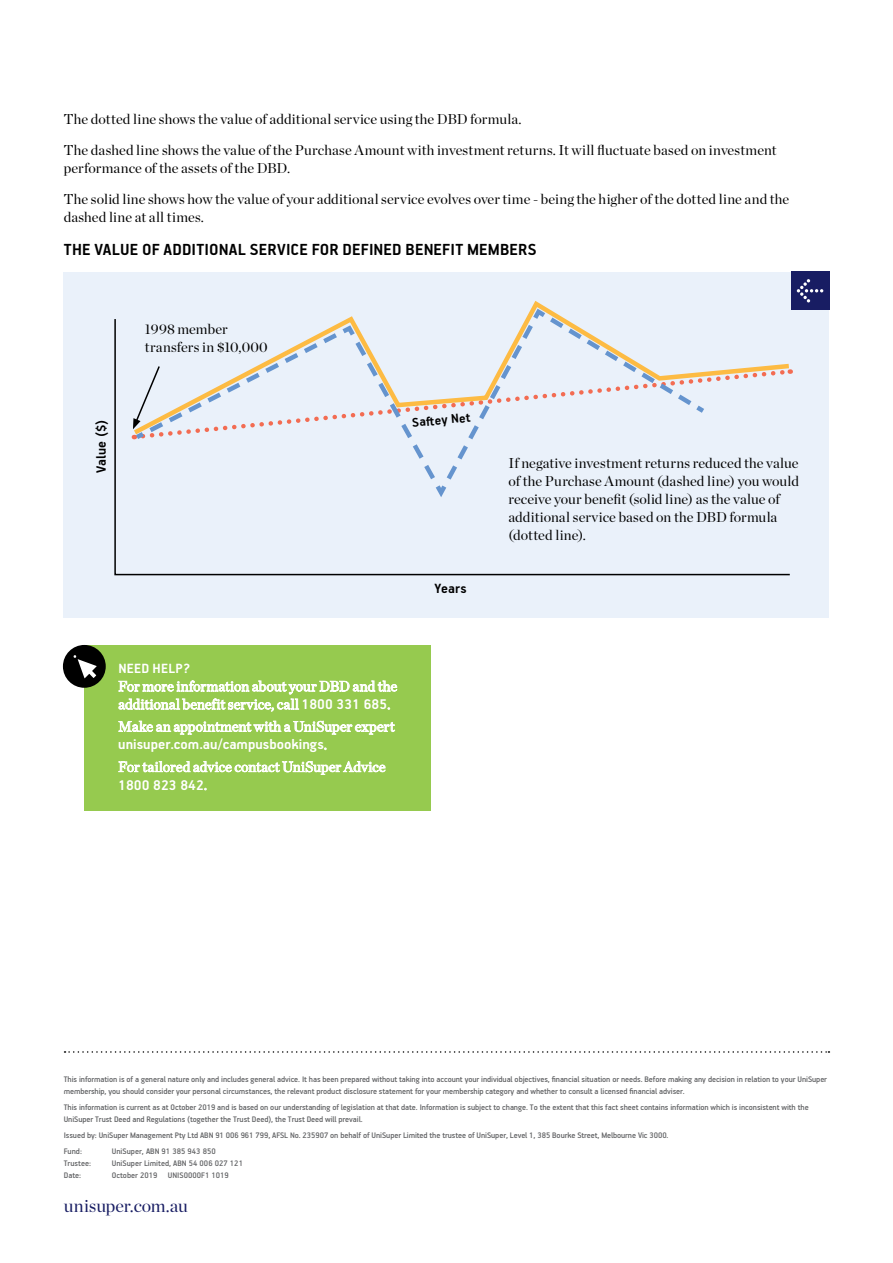
<style>
.page{position:relative;width:893px;height:1263px;background:#fff}
.page>*{position:absolute;margin:0;border:0;box-sizing:border-box;transform-origin:0 0}
.t1{font:700 18px "PF Handbook Pro";letter-spacing:.01em;color:#000}
.t2{font:18px "Chronicle Display";color:#181d63}
.t3{font:700 15.75px "PF Handbook Pro";color:#fff}
.t4{font:700 15px "PF Handbook Pro";letter-spacing:.01em;color:#000}
.t5{font:700 15px "PF Handbook Pro";letter-spacing:.02em;color:#fff}
.t6{font:14.25px/18px "Chronicle Display";letter-spacing:.005em;color:#000}
.t7{font:14.25px/18px "Chronicle Display";letter-spacing:.005em;color:#fff}
.t8{font:700 14.25px "PF Handbook Pro";color:#000}
.t9{font:500 9px/12px "PF Handbook Pro";letter-spacing:-.01em;color:#636466}
.s1{font-family:"PF Handbook Pro";font-weight:700;font-size:15.75px}
.s2{font-family:"Chronicle Display";font-weight:400;font-size:14.25px}
</style>
<div class="page">
<svg style="left:65px;top:1051px;width:764px;height:2px"></svg>
<div style="left:84px;top:645px;width:346px;height:166px;background:#96ca4f"></div>
<svg style="left:119px;top:681px;width:278px;height:30px"></svg>
<svg style="left:119px;top:721px;width:276px;height:13px"></svg>
<svg style="left:119px;top:761px;width:266px;height:13px"></svg>
<div style="left:63px;top:645px;width:43px;height:43px;background:#000;border-radius:50%"></div>
<svg style="left:73px;top:655px;width:24px;height:23px"></svg>
<div style="left:64px;top:272px;width:765px;height:345px;background:#eaf1fa"></div>
<svg style="left:114px;top:319px;width:676px;height:257px"></svg>
<svg style="left:131px;top:438px;width:578px;height:64px"></svg>
<svg style="left:129px;top:301px;width:664px;height:137px"></svg>
<div style="left:791px;top:272px;width:38px;height:38px;background:#181d63"></div>
<svg style="left:797px;top:279px;width:26px;height:23px"></svg>
<h3 class="t6" style="left:64px;top:103px;width:714px;line-height:30.8px">The dotted line shows the value of additional service using the DBD formula.<br>The dashed line shows the value of the Purchase Amount with investment returns. It will fluctuate based on investment</h3>
<h3 class="t6" style="left:64px;top:151px;width:727px;line-height:30.8px">performance of the assets of the DBD.<br>The solid line shows how the value of your additional service evolves over time - being the higher of the dotted line and the</h3>
<h3 class="t6" style="left:64px;top:207px;width:142px">dashed line at all times.</h3>
<h1 class="t1" style="left:64px;top:239px;width:474px">THE VALUE OF ADDITIONAL SERVICE FOR DEFINED BENEFIT MEMBERS</h1>
<h3 class="t4" style="left:92px;top:473px;width:55px;rotate:-90deg">Value ($)</h3>
<h3 class="t6" style="left:145px;top:319px;width:124px">1998 member transfers in $10,000</h3>
<h3 class="t8" style="left:411px;top:414px;width:60px;rotate:-5deg">Saft ey Net</h3>
<h3 class="t5" style="left:118px;top:659px;width:74px">NEED HELP?</h3>
<h3 class="t7" style="left:118px;top:676px;width:280px">For more information about your DBD and the additional benefit service, call <span class="s1">1800 331 685</span>.</h3>
<h3 class="t7" style="left:118px;top:716px;width:278px">Make an appointment with a UniSuper expert</h3>
<h2 class="t3" style="left:118px;top:735px;width:210px">unisuper.com.au/campusbookings<span class="s2">.</span></h2>
<h3 class="t7" style="left:118px;top:757px;width:269px">For tailored advice contact UniSuper Advice</h3>
<h2 class="t3" style="left:118px;top:775px;width:90px">1800 823 842<span class="s2">.</span></h2>
<h3 class="t4" style="left:434px;top:579px;width:34px">Years</h3>
<h3 class="t6" style="left:508px;top:453px;width:292px">If negative investment returns reduced the value of the Purchase Amount (dashed line) you would receive your benefit (solid line) as the value of additional service based on the DBD formula (dotted line).</h3>
<p class="t9" style="left:64px;top:1072px;width:765px">This information is of a general nature only and includes general advice. It has been prepared without taking into account your individual objectives, financial situation or needs. Before making any decision in relation to your UniSuper membership, you should consider your personal circumstances, the relevant product disclosure statement for your membership category and whether to consult a licensed financial adviser.</p>
<p class="t9" style="left:64px;top:1101px;width:746px">This information is current as at October 2019 and is based on our understanding of legislation at that date. Information is subject to change. To the extent that this fact sheet contains information which is inconsistent with the<br>UniSuper Trust Deed and Regulations (together the Trust Deed), the Trust Deed will prevail.</p>
<p class="t9" style="left:64px;top:1127px;width:606px;line-height:16.2px">Issued by: UniSuper Management Pty Ltd ABN 91 006 961 799, AFSL No. 235907 on behalf of UniSuper Limited the trustee of UniSuper, Level 1, 385 Bourke Street, Melbourne Vic 3000.<br>Fund:</p>
<p class="t9" style="left:112px;top:1145px;width:106px">UniSuper, ABN 91 385 943 850</p>
<p class="t9" style="left:64px;top:1157px;width:29px">Trustee:</p>
<p class="t9" style="left:112px;top:1157px;width:133px">UniSuper Limited, ABN 54 006 027 121</p>
<p class="t9" style="left:64px;top:1169px;width:19px">Date:</p>
<p class="t9" style="left:112px;top:1169px;width:119px">October 2019 UNIS0000F1 1019</p>
<h1 class="t2" style="left:64px;top:1192px;width:126px">unisuper.com.au</h1>
</div>
